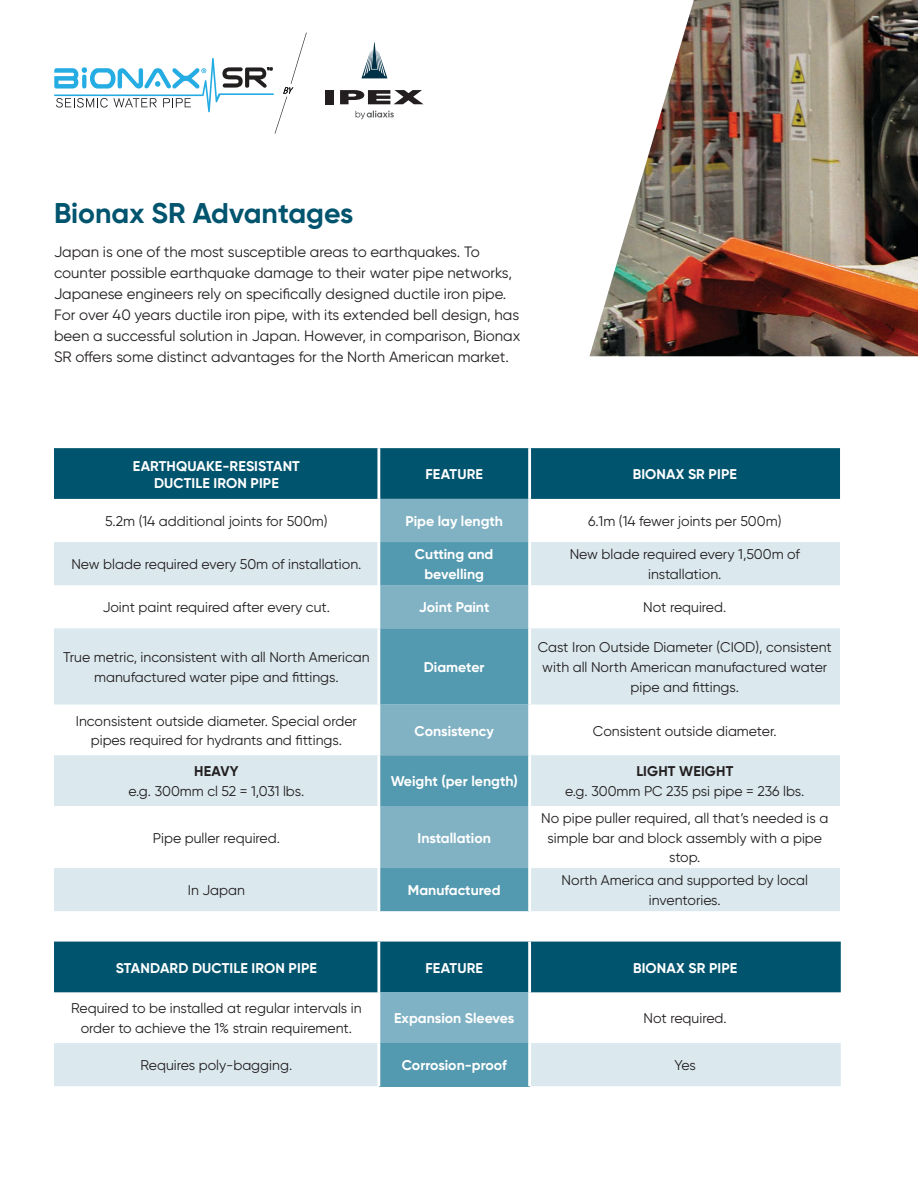
<style>
.page{position:relative;width:918px;height:1188px;background:#fff}
.page>*{position:absolute;margin:0;border:0;box-sizing:border-box;transform-origin:0 0}
.t1{font:700 28.5px "Gilroy";color:#00546e}
.t2{font:15px/21px "Gilroy";color:#231f20}
.t3{font:14.1px/19.8px "Gilroy";color:#231f20;text-align:center}
.t4{font:700 14.1px/17px "Gilroy";color:#fff;text-align:center}
.t5{font:700 14.1px "Gilroy";letter-spacing:.01em;color:#231f20}
</style>
<div class="page">
<svg style="left:54px;top:33px;width:253px;height:101px"></svg>
<div style="left:326px;top:90px;width:8px;height:14px;background:#231f20"></div>
<svg style="left:340px;top:90px;width:83px;height:14px"></svg>
<svg style="left:361px;top:42px;width:26px;height:36px"></svg>
<svg style="left:355px;top:111px;width:39px;height:8px"></svg>
<img style="left:590px;top:0;width:328px;height:356px">
<div style="left:54px;top:448px;width:786px;height:51px;background:#00546e"></div>
<div style="left:380px;top:499px;width:148px;height:43px;background:#81b2c4"></div>
<svg style="left:54px;top:542px;width:786px;height:369px;fill:#dbe9ef"></svg>
<svg style="left:380px;top:542px;width:148px;height:369px;background:#67a3b8"></svg>
<hr style="left:377px;top:448px;width:3px;height:51px;background:#fff">
<hr style="left:528px;top:448px;width:3px;height:51px;background:#fff">
<hr style="left:377px;top:542px;width:3px;height:43px;background:#fff">
<hr style="left:528px;top:542px;width:3px;height:43px;background:#fff">
<hr style="left:377px;top:585px;width:3px;height:43px;background:#fff">
<hr style="left:528px;top:585px;width:3px;height:43px;background:#fff">
<hr style="left:377px;top:628px;width:3px;height:76px;background:#fff">
<hr style="left:528px;top:628px;width:3px;height:76px;background:#fff">
<hr style="left:377px;top:704px;width:3px;height:51px;background:#fff">
<hr style="left:528px;top:704px;width:3px;height:51px;background:#fff">
<hr style="left:377px;top:755px;width:3px;height:51px;background:#fff">
<hr style="left:528px;top:755px;width:3px;height:51px;background:#fff">
<hr style="left:377px;top:806px;width:3px;height:62px;background:#fff">
<hr style="left:528px;top:806px;width:3px;height:62px;background:#fff">
<hr style="left:377px;top:868px;width:3px;height:43px;background:#fff">
<hr style="left:528px;top:868px;width:3px;height:43px;background:#fff">
<div style="left:54px;top:942px;width:787px;height:50px;background:#00546e"></div>
<div style="left:379px;top:992px;width:151px;height:51px;background:#80b2c5"></div>
<div style="left:54px;top:1043px;width:787px;height:43px;background:#dbe9ef"></div>
<div style="left:379px;top:1043px;width:151px;height:43px;background:#5399af"></div>
<hr style="left:377px;top:942px;width:3px;height:50px;background:#fff">
<hr style="left:528px;top:942px;width:3px;height:50px;background:#fff">
<hr style="left:377px;top:992px;width:3px;height:51px;background:#fff">
<hr style="left:528px;top:992px;width:3px;height:51px;background:#fff">
<hr style="left:377px;top:1043px;width:3px;height:43px;background:#fff">
<hr style="left:528px;top:1043px;width:3px;height:43px;background:#fff">
<h1 class="t1" style="left:54px;top:195px;width:301px">Bionax SR Advantages</h1>
<p class="t2" style="left:54px;top:241px;width:468px">Japan is one of the most susceptible areas to earthquakes. To counter possible earthquake damage to their water pipe networks, Japanese engineers rely on specifically designed ductile iron pipe.<br>For over 40 years ductile iron pipe, with its extended bell design, has been a successful solution in Japan. However, in comparison, Bionax SR offers some distinct advantages for the North American market.</p>
<p class="t4" style="left:133px;top:457px;width:168px">EARTHQUAKE-RESISTANT<br>DUCTILE IRON PIPE</p>
<p class="t4" style="left:426px;top:466px;width:59px">FEATURE</p>
<p class="t4" style="left:633px;top:466px;width:106px">BIONAX SR PIPE</p>
<p class="t3" style="left:105px;top:511px;width:224px">5.2m (14 additional joints for 500m)</p>
<p class="t4" style="left:405px;top:513px;width:99px">Pipe lay length</p>
<p class="t3" style="left:588px;top:511px;width:195px">6.1m (14 fewer joints per 500m)</p>
<p class="t3" style="left:71px;top:554px;width:292px">New blade required every 50m of installation.</p>
<p class="t4" style="left:415px;top:544px;width:80px;line-height:19.8px">Cutting and bevelling</p>
<p class="t3" style="left:570px;top:544px;width:232px">New blade required every 1,500m of installation.</p>
<p class="t3" style="left:103px;top:597px;width:229px">Joint paint required after every cut.</p>
<p class="t4" style="left:419px;top:599px;width:72px">Joint Paint</p>
<p class="t3" style="left:643px;top:597px;width:85px">Not required.</p>
<p class="t3" style="left:63px;top:647px;width:308px">True metric, inconsistent with all North American manufactured water pipe and fittings.</p>
<p class="t4" style="left:424px;top:659px;width:62px">Diameter</p>
<p class="t3" style="left:538px;top:637px;width:296px">Cast Iron Outside Diameter (CIOD), consistent with all North American manufactured water pipe and fittings.</p>
<p class="t3" style="left:76px;top:711px;width:283px">Inconsistent outside diameter. Special order pipes required for hydrants and fittings.</p>
<p class="t4" style="left:415px;top:722px;width:81px">Consistency</p>
<p class="t3" style="left:593px;top:721px;width:185px">Consistent outside diameter.</p>
<p class="t5" style="left:194px;top:763px;width:46px">HEAVY</p>
<p class="t3" style="left:129px;top:781px;width:177px">e.g. 300mm cl 52 = 1,031 lbs.</p>
<p class="t5" style="left:636px;top:763px;width:98px">LIGHT WEIGHT</p>
<p class="t3" style="left:565px;top:781px;width:241px">e.g. 300mm PC 235 psi pipe = 236 lbs.</p>
<p class="t4" style="left:391px;top:773px;width:129px">Weight (per length)</p>
<p class="t3" style="left:153px;top:828px;width:129px">Pipe puller required.</p>
<p class="t4" style="left:418px;top:829px;width:75px">Installation</p>
<p class="t3" style="left:541px;top:808px;width:289px">No pipe puller required, all that’s needed is a simple bar and block assembly with a pipe stop.</p>
<p class="t3" style="left:188px;top:880px;width:59px">In Japan</p>
<p class="t4" style="left:408px;top:882px;width:94px">Manufactured</p>
<p class="t3" style="left:562px;top:870px;width:248px">North America and supported by local inventories.</p>
<p class="t4" style="left:116px;top:959px;width:202px">STANDARD DUCTILE IRON PIPE</p>
<p class="t4" style="left:426px;top:959px;width:59px">FEATURE</p>
<p class="t4" style="left:633px;top:959px;width:106px">BIONAX SR PIPE</p>
<p class="t3" style="left:71px;top:999px;width:292px">Required to be installed at regular intervals in order to achieve the 1% strain requirement.</p>
<p class="t4" style="left:394px;top:1010px;width:122px">Expansion Sleeves</p>
<p class="t3" style="left:644px;top:1008px;width:85px">Not required.</p>
<p class="t3" style="left:141px;top:1055px;width:153px">Requires poly-bagging.</p>
<p class="t4" style="left:402px;top:1057px;width:106px">Corrosion-proof</p>
<p class="t3" style="left:675px;top:1055px;width:23px">Yes</p>
</div>
